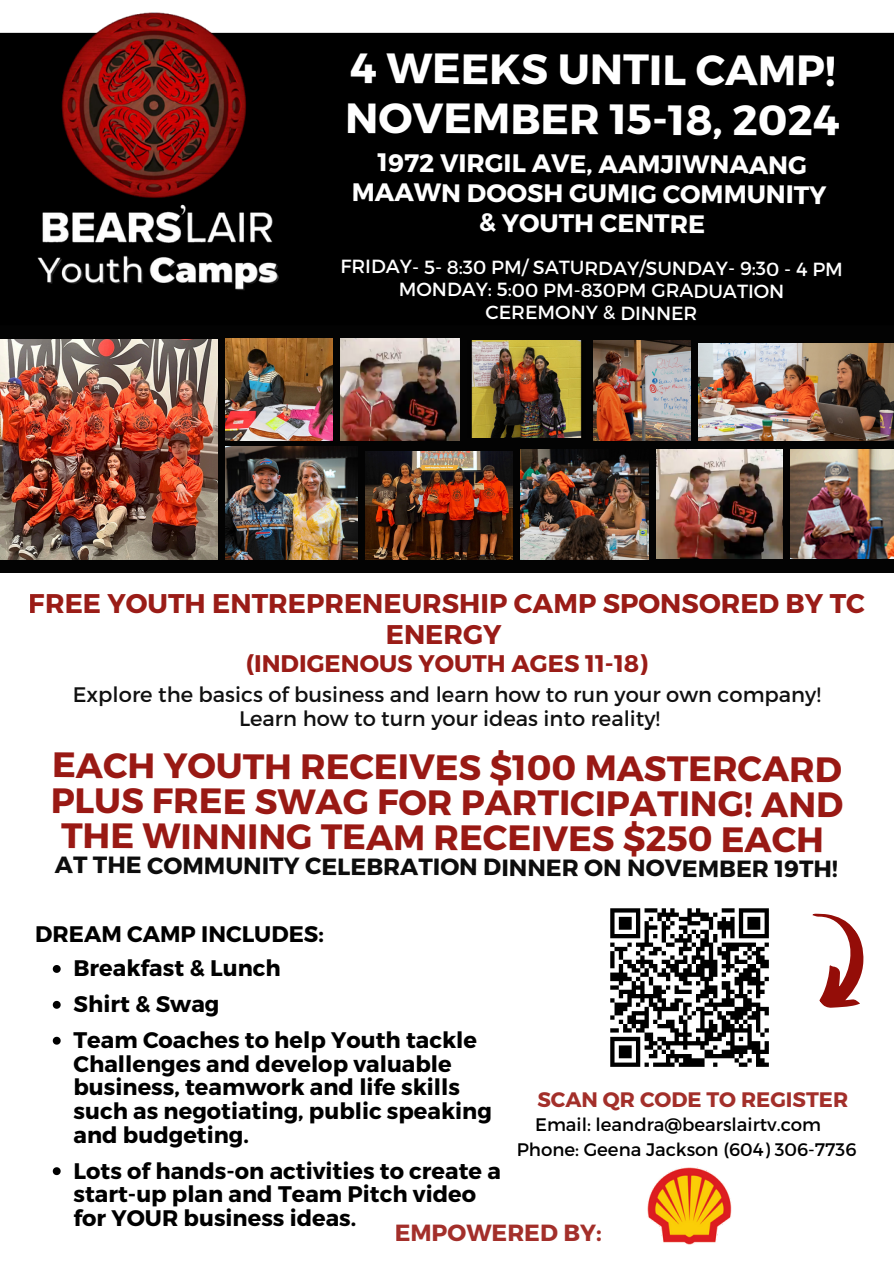
<style>
.page{position:relative;width:894px;height:1264px;background:#fff}
.page>*{position:absolute;margin:0;border:0;box-sizing:border-box;transform-origin:0 0}
.t1{font:700 42.3px/49.8px "Montserrat";letter-spacing:-.005em;color:#fff}
.t2{font:700 35.25px/35.2px "Montserrat";letter-spacing:-.005em;color:#940d08;text-align:justify}
.t3{font:700 27px/31px "Montserrat";color:#940d08;text-align:center}
.t4{font:700 25.2px/29.7px "Montserrat";letter-spacing:-.005em;color:#fff;text-align:center}
.t5{font:700 24px "Montserrat";color:#940d08}
.t6{font:700 23.55px "Montserrat";letter-spacing:-.005em;color:#000}
.t7{font:700 23.4px "Montserrat";color:#940d08}
.t8{font:700 22.5px/23.7px "Montserrat";color:#000}
.t9{font:21px/24.2px "Montserrat";color:#000;text-align:center}
.t10{font:700 21px "Montserrat";color:#940d08}
.t11{font:19.05px "Montserrat";letter-spacing:-.005em;color:#fff}
.t12{font:18.15px "Montserrat";color:#000}
</style>
<div class="page">
<div style="left:0;top:33px;width:893px;height:288px;background:#000"></div>
<div style="left:0;top:321px;width:893px;height:252px;background:#030303"></div>
<img style="left:226px;top:339px;width:107px;height:101px">
<img style="left:789px;top:449px;width:104px;height:109px">
<img style="left:593px;top:341px;width:97px;height:99px">
<img style="left:340px;top:339px;width:119px;height:101px">
<img style="left:520px;top:449px;width:128px;height:110px">
<img style="left:0;top:339px;width:217px;height:220px">
<img style="left:698px;top:343px;width:195px;height:97px">
<img style="left:365px;top:451px;width:148px;height:108px">
<img style="left:226px;top:447px;width:131px;height:112px">
<img style="left:467px;top:341px;width:118px;height:97px">
<img style="left:656px;top:449px;width:126px;height:109px">
<svg style="left:610px;top:908px;width:254px;height:159px"></svg>
<img style="left:0;top:12px;width:307px;height:295px">
<img style="left:647px;top:1167px;width:84px;height:77px">
<svg style="left:53px;top:965px;width:8px;height:7px"></svg>
<svg style="left:53px;top:1000px;width:8px;height:8px"></svg>
<svg style="left:53px;top:1036px;width:8px;height:8px"></svg>
<svg style="left:53px;top:1167px;width:8px;height:8px"></svg>
<p class="t1" style="left:345px;top:42px;width:496px">4 WEEKS UNTIL CAMP!<br>NOVEMBER 15-18, 2024</p>
<p class="t4" style="left:352px;top:147px;width:476px">1972 VIRGIL AVE, AAMJIWNAANG<br>MAAWN DOOSH GUMIG COMMUNITY &amp; YOUTH CENTRE</p>
<p class="t11" style="left:340px;top:255px;width:503px">FRIDAY- 5- 8:30 PM/ SATURDAY/SUNDAY- 9:30 - 4 PM</p>
<p class="t11" style="left:399px;top:278px;width:387px">MONDAY: 5:00 PM-830PM GRADUATION</p>
<h3 class="t11" style="left:485px;top:300px;width:213px">CEREMONY &amp; DINNER</h3>
<p class="t3" style="left:29px;top:586px;width:837px">FREE YOUTH ENTREPRENEURSHIP CAMP SPONSORED BY TC<br>ENERGY</p>
<p class="t5" style="left:245px;top:648px;width:403px">(INDIGENOUS YOUTH AGES 11-18)</p>
<p class="t9" style="left:73px;top:681px;width:749px">Explore the basics of business and learn how to run your own company!<br>Learn how to turn your ideas into reality!</p>
<h2 class="t2" style="left:50px;top:747px;width:794px">EACH YOUTH RECEIVES $100 MASTERCARD PLUS FREE SWAG FOR PARTICIPATING! AND THE WINNING TEAM RECEIVES $250 EACH</h2>
<p class="t6" style="left:55px;top:851px;width:784px">AT THE COMMUNITY CELEBRATION DINNER ON NOVEMBER 19TH!</p>
<p class="t8" style="left:35px;top:921px;width:290px">DREAM CAMP INCLUDES:</p>
<p class="t8" style="left:73px;top:955px;width:209px">Breakfast &amp; Lunch</p>
<h2 class="t8" style="left:73px;top:991px;width:147px">Shirt &amp; Swag</h2>
<p class="t8" style="left:73px;top:1027px;width:420px">Team Coaches to help Youth tackle<br>Challenges and develop valuable business, teamwork and life skills such as negotiating, public speaking and budgeting.</p>
<p class="t8" style="left:73px;top:1157px;width:428px">Lots of hands-on activities to create a start-up plan and Team Pitch video for YOUR business ideas.</p>
<p class="t7" style="left:394px;top:1217px;width:208px">EMPOWERED BY:</p>
<p class="t10" style="left:537px;top:1086px;width:312px">SCAN QR CODE TO REGISTER</p>
<p class="t12" style="left:535px;top:1112px;width:287px">Email: leandra@bearslairtv.com</p>
<h4 class="t12" style="left:516px;top:1137px;width:341px">Phone: Geena Jackson (604) 306-7736</h4>
</div>
